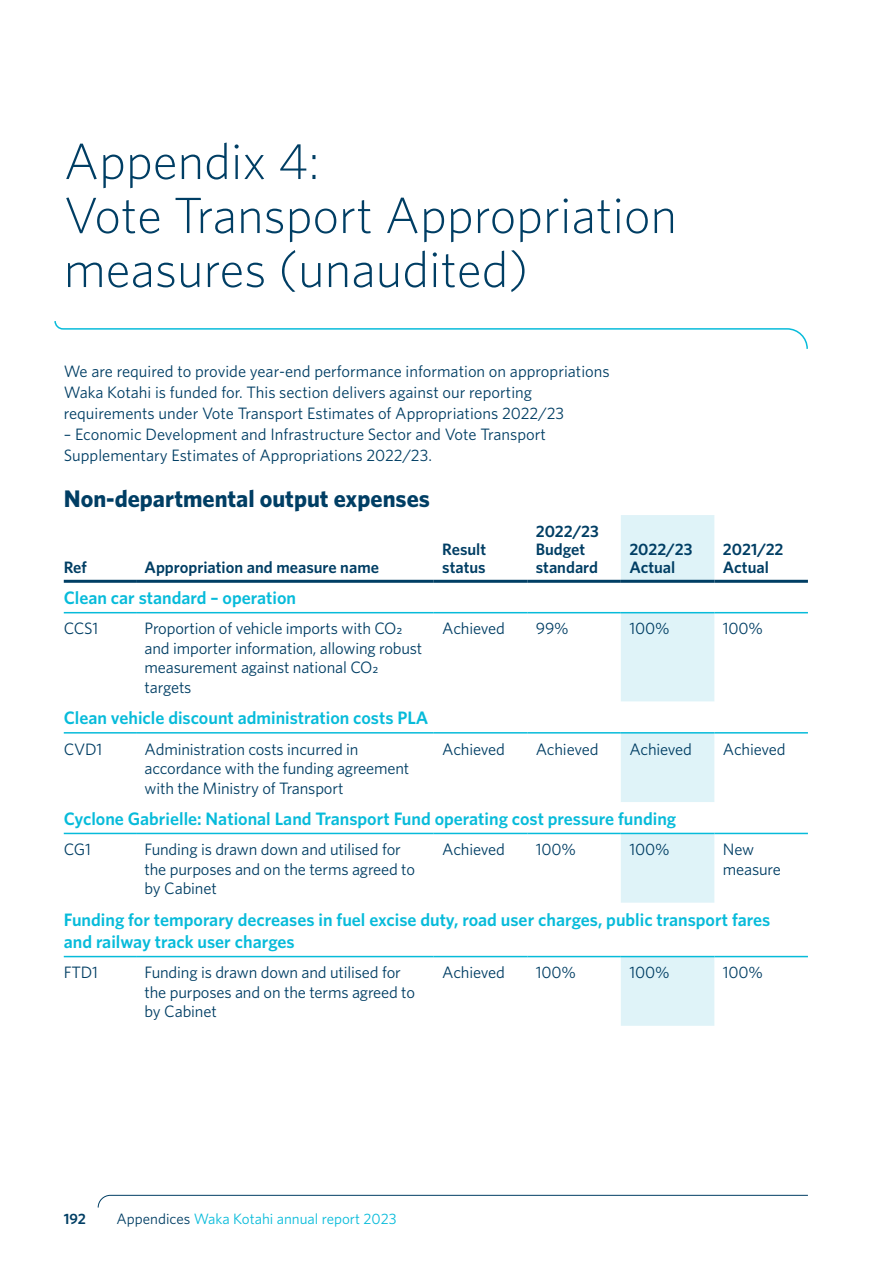
<style>
.page{position:relative;width:893px;height:1263px;background:#fff}
.page>*{position:absolute;margin:0;border:0;box-sizing:border-box;transform-origin:0 0}
.Page_title{font:300 51px/54px "Whitney";color:#003e64}
.title_1{font:700 24px "Whitney";color:#003e64}
.title_2_-_teal{font:600 18px/22.5px "Whitney";color:#07bbda}
.table_body{font:16.5px/19.5px "Whitney";letter-spacing:-.01em;color:#003e64}
.body{font:16.5px/21px "Whitney";color:#003e64}
.table_header{font:600 16.5px/18px "Whitney";color:#003e64}
.t1{font:15px "Whitney";color:#07bbda}
.t2{font:600 15px "Whitney";color:#003e64}
.s1{color:#003e64}
</style>
<div class="page">
<svg style="left:54px;top:321px;width:754px;height:28px"></svg>
<svg style="left:621px;top:515px;width:93px;height:511px;fill:#dff3f8"></svg>
<hr style="left:64px;top:580px;width:72px;height:3px;background:#003e64">
<hr style="left:136px;top:580px;width:298px;height:3px;background:#003e64">
<hr style="left:434px;top:580px;width:93px;height:3px;background:#003e64">
<hr style="left:527px;top:580px;width:94px;height:3px;background:#003e64">
<hr style="left:621px;top:580px;width:93px;height:3px;background:#003e64">
<hr style="left:714px;top:580px;width:94px;height:3px;background:#003e64">
<hr style="left:64px;top:612px;width:72px;height:1px;background:#07bbda">
<hr style="left:136px;top:612px;width:298px;height:1px;background:#07bbda">
<hr style="left:434px;top:612px;width:93px;height:1px;background:#07bbda">
<hr style="left:527px;top:612px;width:94px;height:1px;background:#07bbda">
<hr style="left:621px;top:612px;width:93px;height:1px;background:#07bbda">
<hr style="left:714px;top:612px;width:94px;height:1px;background:#07bbda">
<hr style="left:64px;top:732px;width:72px;height:1px;background:#07bbda">
<hr style="left:136px;top:732px;width:298px;height:1px;background:#07bbda">
<hr style="left:434px;top:732px;width:93px;height:1px;background:#07bbda">
<hr style="left:527px;top:732px;width:94px;height:1px;background:#07bbda">
<hr style="left:621px;top:732px;width:93px;height:1px;background:#07bbda">
<hr style="left:714px;top:732px;width:94px;height:1px;background:#07bbda">
<hr style="left:64px;top:833px;width:72px;height:1px;background:#07bbda">
<hr style="left:136px;top:833px;width:298px;height:1px;background:#07bbda">
<hr style="left:434px;top:833px;width:93px;height:1px;background:#07bbda">
<hr style="left:527px;top:833px;width:94px;height:1px;background:#07bbda">
<hr style="left:621px;top:833px;width:93px;height:1px;background:#07bbda">
<hr style="left:714px;top:833px;width:94px;height:1px;background:#07bbda">
<hr style="left:64px;top:956px;width:72px;height:1px;background:#07bbda">
<hr style="left:136px;top:956px;width:298px;height:1px;background:#07bbda">
<hr style="left:434px;top:956px;width:93px;height:1px;background:#07bbda">
<hr style="left:527px;top:956px;width:94px;height:1px;background:#07bbda">
<hr style="left:621px;top:956px;width:93px;height:1px;background:#07bbda">
<hr style="left:714px;top:956px;width:94px;height:1px;background:#07bbda">
<svg style="left:97px;top:1194px;width:711px;height:14px"></svg>
<p class="Page_title" style="left:64px;top:133px;width:257px">Appendix 4:</p>
<p class="Page_title" style="left:64px;top:187px;width:615px">Vote Transport Appropriation measures (unaudited)</p>
<p class="body" style="left:64px;top:360px;width:547px">We are required to provide year-end performance information on appropriations<br>Waka Kotahi is funded for. This section delivers against our reporting requirements under Vote Transport Estimates of Appropriations 2022/23</p>
<p class="body" style="left:64px;top:423px;width:484px">– Economic Development and Infrastructure Sector and Vote Transport<br>Supplementary Estimates of Appropriations 2022/23.</p>
<h1 class="title_1" style="left:64px;top:482px;width:368px">Non-departmental output expenses</h1>
<p class="table_header" style="left:64px;top:558px;width:25px">Ref</p>
<p class="table_header" style="left:145px;top:558px;width:236px">Appropriation and measure name</p>
<p class="table_header" style="left:442px;top:540px;width:45px">Result status</p>
<p class="table_header" style="left:536px;top:522px;width:65px">2022/23<br>Budget standard</p>
<p class="table_header" style="left:629px;top:540px;width:65px">2022/23<br>Actual</p>
<p class="table_header" style="left:723px;top:540px;width:62px">2021/22<br>Actual</p>
<h2 class="title_2_-_teal" style="left:64px;top:586px;width:234px">Clean car standard – operation</h2>
<p class="table_body" style="left:64px;top:618px;width:36px">CCS1</p>
<p class="table_body" style="left:145px;top:618px;width:279px">Proportion of vehicle imports with CO2 and importer information, allowing robust measurement against national CO2 targets</p>
<p class="table_body" style="left:442px;top:618px;width:64px">Achieved</p>
<p class="table_body" style="left:536px;top:618px;width:34px">99%</p>
<p class="table_body" style="left:629px;top:618px;width:42px">100%</p>
<p class="table_body" style="left:723px;top:618px;width:42px">100%</p>
<h2 class="title_2_-_teal" style="left:64px;top:706px;width:366px">Clean vehicle discount administration costs PLA</h2>
<p class="table_body" style="left:64px;top:739px;width:40px">CVD1</p>
<p class="table_body" style="left:145px;top:739px;width:266px">Administration costs incurred in accordance with the funding agreement with the Ministry of Transport</p>
<p class="table_body" style="left:442px;top:739px;width:64px">Achieved</p>
<p class="table_body" style="left:536px;top:739px;width:64px">Achieved</p>
<p class="table_body" style="left:629px;top:739px;width:64px">Achieved</p>
<p class="table_body" style="left:723px;top:739px;width:64px">Achieved</p>
<h2 class="title_2_-_teal" style="left:64px;top:807px;width:614px">Cyclone Gabrielle: National Land Transport Fund operating cost pressure funding</h2>
<p class="table_body" style="left:64px;top:839px;width:29px">CG1</p>
<p class="table_body" style="left:145px;top:839px;width:272px">Funding is drawn down and utilised for the purposes and on the terms agreed to by Cabinet</p>
<p class="table_body" style="left:442px;top:839px;width:64px">Achieved</p>
<p class="table_body" style="left:536px;top:839px;width:42px">100%</p>
<p class="table_body" style="left:629px;top:839px;width:42px">100%</p>
<p class="table_body" style="left:723px;top:839px;width:60px">New measure</p>
<h2 class="title_2_-_teal" style="left:64px;top:908px;width:708px">Funding for temporary decreases in fuel excise duty, road user charges, public transport fares and railway track user charges</h2>
<p class="table_body" style="left:64px;top:962px;width:36px">FTD1</p>
<p class="table_body" style="left:145px;top:962px;width:272px">Funding is drawn down and utilised for the purposes and on the terms agreed to by Cabinet</p>
<p class="table_body" style="left:442px;top:962px;width:64px">Achieved</p>
<p class="table_body" style="left:536px;top:962px;width:42px">100%</p>
<p class="table_body" style="left:629px;top:962px;width:42px">100%</p>
<p class="table_body" style="left:723px;top:962px;width:42px">100%</p>
<p class="t2" style="left:64px;top:1208px;width:24px">192</p>
<p class="t1" style="left:117px;top:1209px;width:281px"><span class="s1">Appendices</span> Waka Kotahi annual report 2023</p>
</div>
